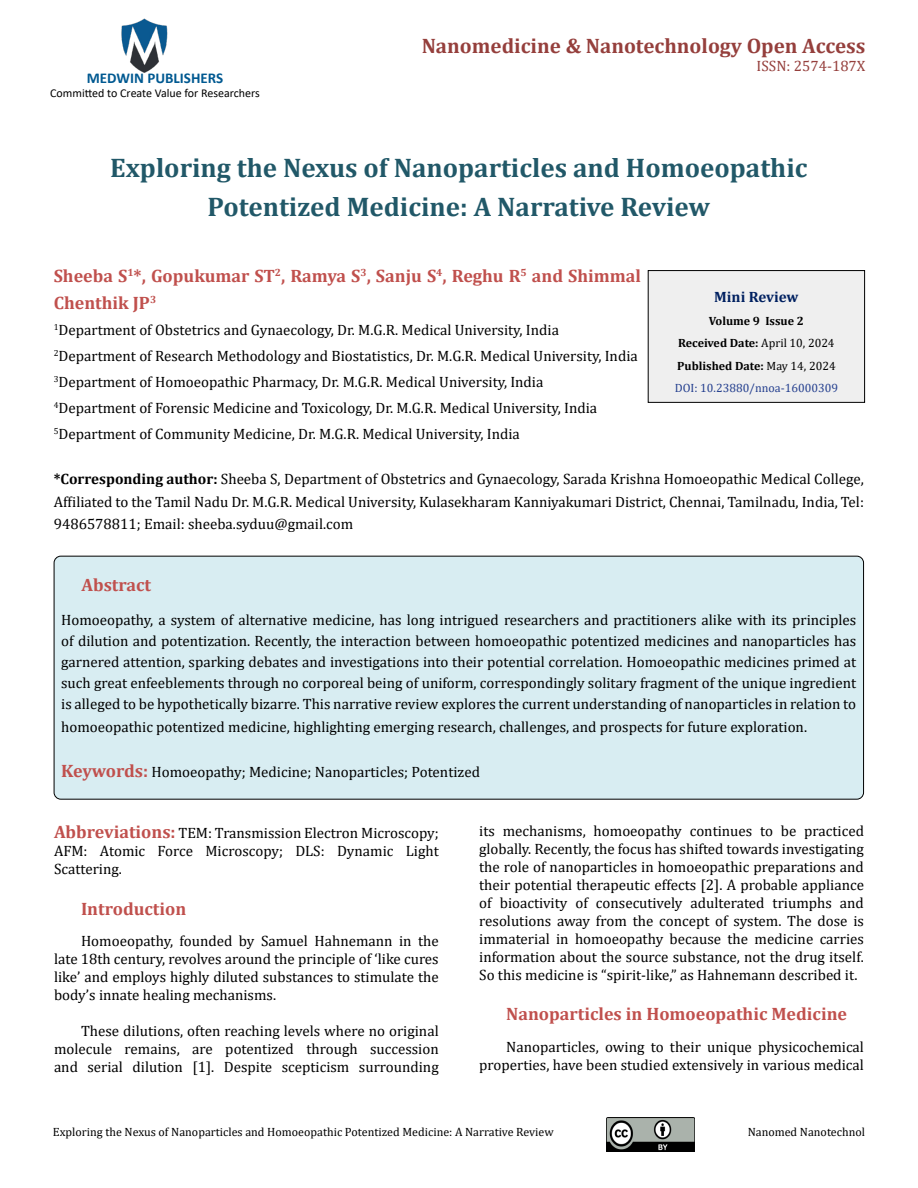
<style>
.page{position:relative;width:918px;height:1188px;background:#fff}
.page>*{position:absolute;margin:0;border:0;box-sizing:border-box;transform-origin:0 0}
.t1{font:700 27px/39px "Cambria";color:#215868;text-align:center}
.t2{font:700 21px "Cambria";color:#953f3c}
.t3{font:700 18px/27px "Cambria";color:#c0504d}
.t4{font:15px/18px "Cambria";color:#000;text-align:justify}
.t5{font:700 15px "Calibri";color:#005991}
.t6{font:15px "Cambria";color:#953f3c}
.t7{font:700 15px "Cambria";color:#002060}
.t8{font:12px "Cambria";color:#000}
.t9{font:700 12px/22.5px "Cambria";color:#000;text-align:center}
.t10{font:12px "Calibri";color:#000}
.s1{font-weight:700}
.s2{font-weight:400}
.s3{font-weight:400;color:#25408f}
.s4{font-weight:700;font-size:18px;color:#c0504d}
</style>
<div class="page">
<img style="left:121px;top:18px;width:47px;height:55px">
<img style="left:606px;top:1118px;width:89px;height:33px">
<div style="left:648px;top:271px;width:217px;height:131px;background:#efefef"></div>
<div style="left:648px;top:270px;width:217px;height:133px;border:1px solid #000"></div>
<div style="left:54px;top:556px;width:810px;height:243px;background:#d8edf2;border-radius:7px"></div>
<div style="left:54px;top:556px;width:810px;height:244px;border:1px solid #000;border-radius:7px"></div>
<p class="t5" style="left:87px;top:67px;width:138px">MEDWIN PUBLISHERS</p>
<p class="t10" style="left:50px;top:85px;width:211px">Committed to Create Value for Researchers</p>
<h2 class="t2" style="left:422px;top:31px;width:445px">Nanomedicine &amp; Nanotechnology Open Access</h2>
<p class="t6" style="left:757px;top:57px;width:110px">ISSN: 2574-187X</p>
<h1 class="t1" style="left:110px;top:148px;width:699px">Exploring the Nexus of Nanoparticles and Homoeopathic<br>Potentized Medicine: A Narrative Review</h1>
<p class="t3" style="left:54px;top:262px;width:589px">Sheeba S<sup>1</sup>*, Gopukumar ST<sup>2</sup>, Ramya S<sup>3</sup>, Sanju S<sup>4</sup>, Reghu R<sup>5</sup> and Shimmal<br>Chenthik JP<sup>3</sup></p>
<p class="t4" style="left:54px;top:317px;width:586px;line-height:26px;text-align:left"><sup>1</sup>Department of Obstetrics and Gynaecology, Dr. M.G.R. Medical University, India <sup>2</sup>Department of Research Methodology and Biostatistics, Dr. M.G.R. Medical University, India <sup>3</sup>Department of Homoeopathic Pharmacy, Dr. M.G.R. Medical University, India<br><sup>4</sup>Department of Forensic Medicine and Toxicology, Dr. M.G.R. Medical University, India <sup>5</sup>Department of Community Medicine, Dr. M.G.R. Medical University, India</p>
<p class="t4" style="left:54px;top:468px;width:812px;line-height:22.5px"><span class="s1">*Corresponding author:</span> Sheeba S, Department of Obstetrics and Gynaecology, Sarada Krishna Homoeopathic Medical College, Affiliated to the Tamil Nadu Dr. M.G.R. Medical University, Kulasekharam Kanniyakumari District, Chennai, Tamilnadu, India, Tel:<br>9486578811; Email: sheeba.syduu@gmail.com</p>
<p class="t7" style="left:714px;top:286px;width:86px">Mini Review</p>
<p class="t9" style="left:675px;top:309px;width:165px">Volume 9 Issue 2<br>Received Date: <span class="s2">April 10, 2024<br></span>Published Date: <span class="s2">May 14, 2024<br></span><span class="s3">DOI: 10.23880/nnoa-16000309</span></p>
<p class="t3" style="left:81px;top:570px;width:71px">Abstract</p>
<p class="t4" style="left:61px;top:610px;width:797px;line-height:21px">Homoeopathy, a system of alternative medicine, has long intrigued researchers and practitioners alike with its principles of dilution and potentization. Recently, the interaction between homoeopathic potentized medicines and nanoparticles has garnered attention, sparking debates and investigations into their potential correlation. Homoeopathic medicines primed at such great enfeeblements through no corporeal being of uniform, correspondingly solitary fragment of the unique ingredient is alleged to be hypothetically bizarre. This narrative review explores the current understanding of nanoparticles in relation to</p>
<p class="t4" style="left:61px;top:718px;width:747px">homoeopathic potentized medicine, highlighting emerging research, challenges, and prospects for future exploration.</p>
<p class="t4" style="left:61px;top:763px;width:420px"><span class="s4">Keywords:</span> Homoeopathy; Medicine; Nanoparticles; Potentized</p>
<p class="t4" style="left:54px;top:824px;width:386px"><span class="s4">Abbreviations:</span> TEM: Transmission Electron Microscopy; AFM: Atomic Force Microscopy; DLS: Dynamic Light Scattering.</p>
<p class="t3" style="left:81px;top:894px;width:107px">Introduction</p>
<p class="t4" style="left:54px;top:932px;width:386px;text-indent:27px">Homoeopathy, founded by Samuel Hahnemann in the late 18th century, revolves around the principle of ‘like cures like’ and employs highly diluted substances to stimulate the body’s innate healing mechanisms.</p>
<p class="t4" style="left:54px;top:1022px;width:386px;text-indent:27px">These dilutions, often reaching levels where no original molecule remains, are potentized through succession and serial dilution [1]. Despite scepticism surrounding</p>
<p class="t4" style="left:479px;top:822px;width:386px">its mechanisms, homoeopathy continues to be practiced globally. Recently, the focus has shifted towards investigating the role of nanoparticles in homoeopathic preparations and their potential therapeutic effects [2]. A probable appliance of bioactivity of consecutively adulterated triumphs and resolutions away from the concept of system. The dose is immaterial in homoeopathy because the medicine carries information about the source substance, not the drug itself.<br>So this medicine is “spirit-like,” as Hahnemann described it.</p>
<p class="t3" style="left:506px;top:1000px;width:342px">Nanoparticles in Homoeopathic Medicine</p>
<p class="t4" style="left:479px;top:1038px;width:386px;text-align:right">Nanoparticles, owing to their unique physicochemical properties, have been studied extensively in various medical</p>
<p class="t8" style="left:53px;top:1125px;width:502px">Exploring the Nexus of Nanoparticles and Homoeopathic Potentized Medicine: A Narrative Review</p>
<p class="t8" style="left:748px;top:1125px;width:119px">Nanomed Nanotechnol</p>
</div>
